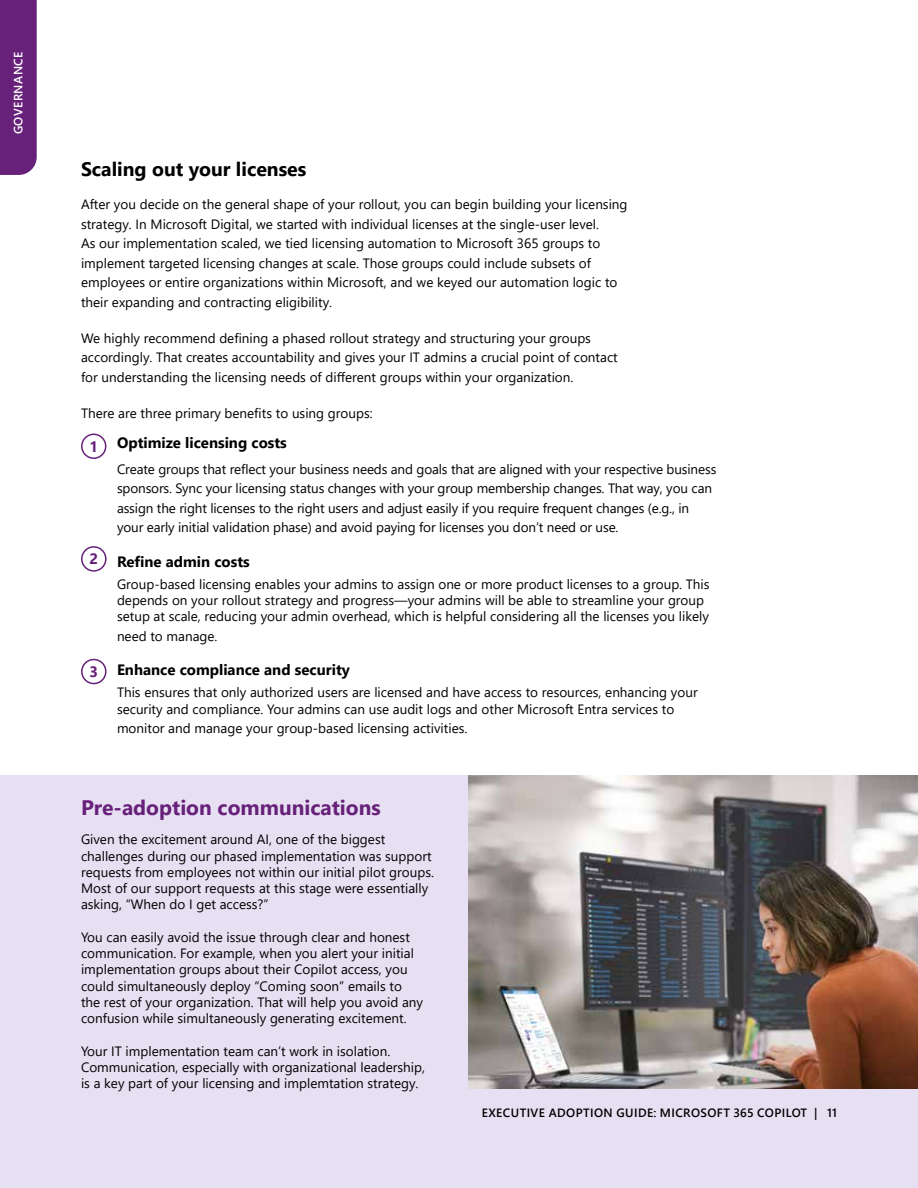
<style>
.page{position:relative;width:918px;height:1188px;background:#fff}
.page>*{position:absolute;margin:0;border:0;box-sizing:border-box;transform-origin:0 0}
.t1{font:700 21px "Segoe UI";color:#68217a}
.t2{font:700 19.5px "Segoe UI";color:#000}
.t3{font:700 15px "Segoe UI";color:#000}
.t4{font:700 15px "Segoe UI";color:#68217a}
.t5{font:13.5px/16.2px "Segoe UI";color:#000}
.t6{font:600 12px "Segoe UI";letter-spacing:.035em;color:#000}
.t7{font:600 12px "Segoe UI";letter-spacing:.035em;color:#fff}
</style>
<div class="page">
<div style="left:0;top:776px;width:918px;height:412px;background:#e7e0f3"></div>
<div style="left:0;top:0;width:37px;height:175px;background:#68217a"></div>
<div style="left:81px;top:434px;width:25px;height:25px;border:2px solid #68217a;border-radius:50%"></div>
<div style="left:81px;top:546px;width:26px;height:26px;border:2px solid #68217a;border-radius:50%"></div>
<div style="left:81px;top:659px;width:26px;height:25px;border:2px solid #68217a;border-radius:50%"></div>
<img style="left:468px;top:775px;width:450px;height:314px">
<p class="t7" style="left:7px;top:134px;width:84px;rotate:-90deg">GOVERNANCE</p>
<h2 class="t2" style="left:81px;top:151px;width:227px">Scaling out your licenses</h2>
<p class="t5" style="left:81px;top:193px;width:548px;line-height:19.5px">After you decide on the general shape of your rollout, you can begin building your licensing strategy. In Microsoft Digital, we started with individual licenses at the single-user level.<br>As our implementation scaled, we tied licensing automation to Microsoft 365 groups to implement targeted licensing changes at scale. Those groups could include subsets of employees or entire organizations within Microsoft, and we keyed our automation logic to their expanding and contracting eligibility.</p>
<p class="t5" style="left:81px;top:327px;width:538px;line-height:19.5px">We highly recommend defining a phased rollout strategy and structuring your groups accordingly. That creates accountability and gives your IT admins a crucial point of contact for understanding the licensing needs of different groups within your organization.</p>
<p class="t5" style="left:81px;top:404px;width:293px">There are three primary benefits to using groups:</p>
<p class="t4" style="left:89px;top:432px;width:10px">1</p>
<p class="t4" style="left:89px;top:545px;width:10px">2</p>
<p class="t4" style="left:89px;top:657px;width:10px">3</p>
<p class="t3" style="left:117px;top:429px;width:171px">Optimize licensing costs</p>
<p class="t5" style="left:117px;top:458px;width:601px;line-height:19.5px">Create groups that reflect your business needs and goals that are aligned with your respective business sponsors. Sync your licensing status changes with your group membership changes. That way, you can assign the right licenses to the right users and adjust easily if you require frequent changes (e.g., in your early initial validation phase) and avoid paying for licenses you don’t need or use.</p>
<p class="t3" style="left:117px;top:547px;width:134px">Refine admin costs</p>
<p class="t5" style="left:117px;top:575px;width:594px">Group-based licensing enables your admins to assign one or more product licenses to a group. This depends on your rollout strategy and progress—your admins will be able to streamline your group setup at scale, reducing your admin overhead, which is helpful considering all the licenses you likely</p>
<p class="t5" style="left:117px;top:627px;width:102px">need to manage.</p>
<p class="t3" style="left:117px;top:656px;width:234px">Enhance compliance and security</p>
<p class="t5" style="left:117px;top:683px;width:582px">This ensures that only authorized users are licensed and have access to resources, enhancing your security and compliance. Your admins can use audit logs and other Microsoft Entra services to</p>
<p class="t5" style="left:117px;top:719px;width:352px">monitor and manage your group-based licensing activities.</p>
<h1 class="t1" style="left:81px;top:788px;width:301px">Pre-adoption communications</h1>
<p class="t5" style="left:81px;top:830px;width:355px">Given the excitement around AI, one of the biggest challenges during our phased implementation was support requests from employees not within our initial pilot groups.<br>Most of our support requests at this stage were essentially asking, “When do I get access?”</p>
<p class="t5" style="left:81px;top:928px;width:344px">You can easily avoid the issue through clear and honest communication. For example, when you alert your initial implementation groups about their Copilot access, you could simultaneously deploy “Coming soon” emails to the rest of your organization. That will help you avoid any confusion while simultaneously generating excitement.</p>
<p class="t5" style="left:81px;top:1042px;width:346px">Your IT implementation team can’t work in isolation.<br>Communication, especially with organizational leadership, is a key part of your licensing and implemtation strategy.</p>
<p class="t6" style="left:482px;top:1101px;width:357px">EXECUTIVE ADOPTION GUIDE: MICROSOFT 365 COPILOT | 11</p>
</div>
